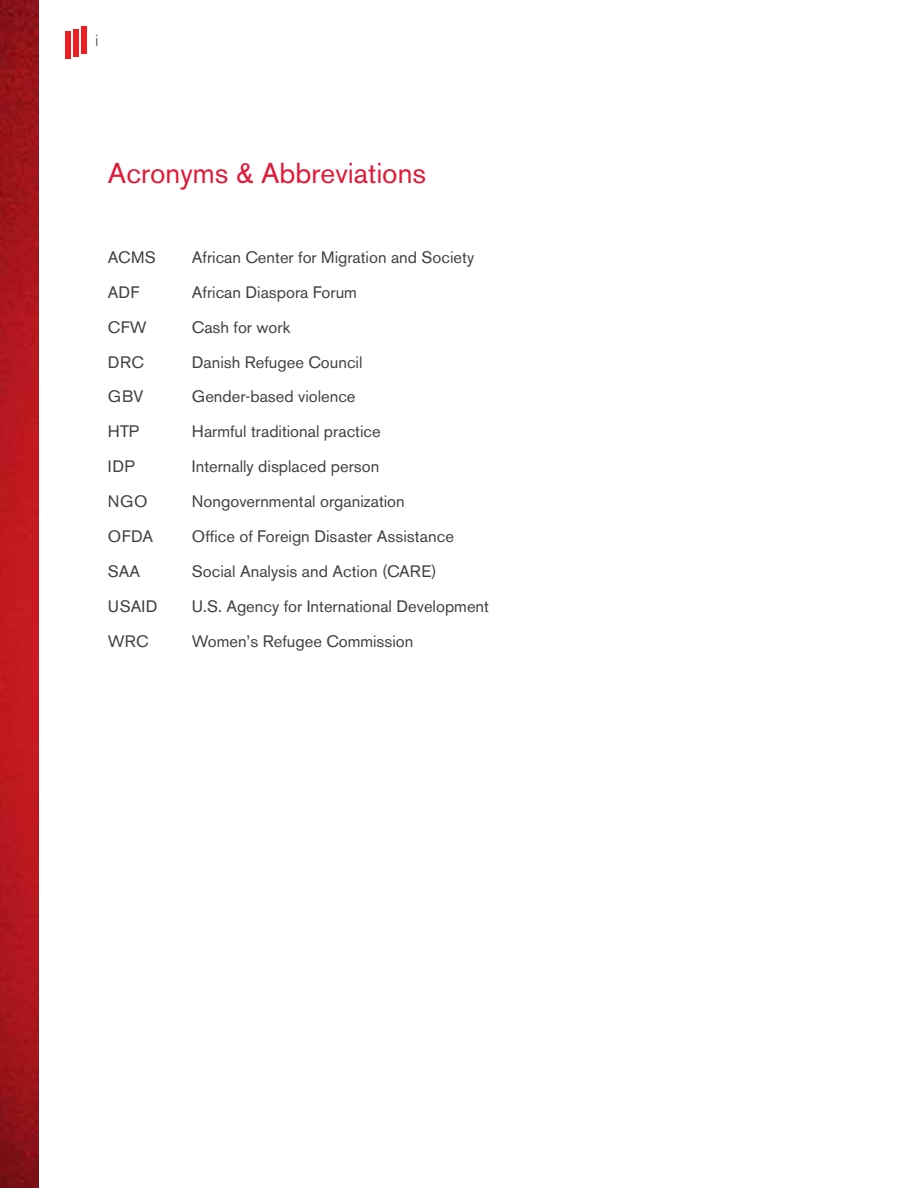
<style>
.page{position:relative;width:918px;height:1188px;background:#fff}
.page>*{position:absolute;margin:0;border:0;box-sizing:border-box;transform-origin:0 0}
.t1{font:28.5px "Akzidenz Grotesk BE";color:#e31837}
.t2{font:16.5px "Akzidenz Grotesk BE";color:#414042}
.t3{font:300 16.5px "Akzidenz Grotesk BE";color:#414042}
</style>
<div class="page">
<img style="left:0;top:0;width:38px;height:1188px">
<div style="left:73px;top:29px;width:6px;height:28px;background:#ed1d24"></div>
<div style="left:65px;top:31px;width:6px;height:28px;background:#ed1d24"></div>
<div style="left:81px;top:26px;width:6px;height:28px;background:#ed1d24"></div>
<p class="t3" style="left:95px;top:31px;width:5px">i</p>
<h1 class="t1" style="left:108px;top:156px;width:320px">Acronyms &amp; Abbreviations</h1>
<p class="t2" style="left:108px;top:247px;width:49px">ACMS</p>
<p class="t2" style="left:192px;top:247px;width:284px">African Center for Migration and Society</p>
<p class="t2" style="left:108px;top:282px;width:33px">ADF</p>
<p class="t2" style="left:192px;top:282px;width:167px">African Diaspora Forum</p>
<p class="t2" style="left:108px;top:317px;width:40px">CFW</p>
<p class="t2" style="left:192px;top:317px;width:100px">Cash for work</p>
<p class="t2" style="left:108px;top:352px;width:37px">DRC</p>
<p class="t2" style="left:192px;top:352px;width:172px">Danish Refugee Council</p>
<p class="t2" style="left:108px;top:387px;width:37px">GBV</p>
<p class="t2" style="left:192px;top:387px;width:165px">Gender-based violence</p>
<p class="t2" style="left:108px;top:422px;width:33px">HTP</p>
<p class="t2" style="left:192px;top:422px;width:190px">Harmful traditional practice</p>
<p class="t2" style="left:108px;top:457px;width:28px">IDP</p>
<p class="t2" style="left:192px;top:457px;width:189px">Internally displaced person</p>
<p class="t2" style="left:108px;top:491px;width:41px">NGO</p>
<p class="t2" style="left:192px;top:491px;width:214px">Nongovernmental organization</p>
<p class="t2" style="left:108px;top:526px;width:47px">OFDA</p>
<p class="t2" style="left:192px;top:526px;width:263px">Office of Foreign Disaster Assistance</p>
<p class="t2" style="left:108px;top:561px;width:34px">SAA</p>
<p class="t2" style="left:192px;top:561px;width:246px">Social Analysis and Action (CARE)</p>
<p class="t2" style="left:108px;top:596px;width:51px">USAID</p>
<p class="t2" style="left:192px;top:596px;width:299px">U.S. Agency for International Development</p>
<p class="t2" style="left:108px;top:631px;width:42px">WRC</p>
<p class="t2" style="left:192px;top:631px;width:223px">Women’s Refugee Commission</p>
</div>
